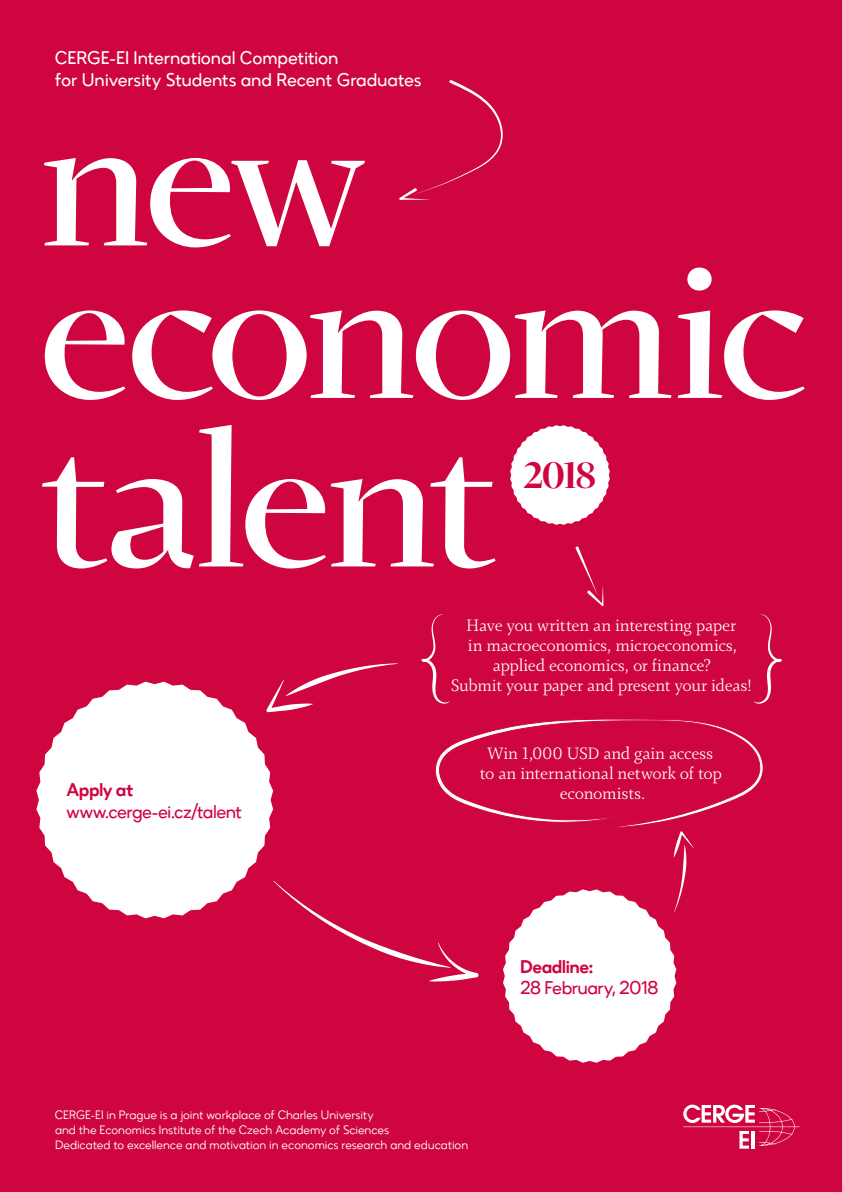
<style>
.page{position:relative;width:842px;height:1192px;background:#cf0540}
.page>*{position:absolute;margin:0;border:0;box-sizing:border-box;transform-origin:0 0}
.t1{font:500 202.5px "Fazeta Display";letter-spacing:-.035em;color:#fff;scale:1.05 1}
.t2{font:40px "Fazeta Black Display";color:#cf0540}
.t3{font:500 18.15px "Zirkel";letter-spacing:-.035em;color:#cf0540}
.t4{font:700 18.15px "Zirkel";letter-spacing:-.035em;color:#cf0540}
.t5{font:18px/20px "Fazeta Light Text";letter-spacing:-.015em;color:#fff;text-align:center}
.t6{font:500 18px "Zirkel";letter-spacing:-.01em;color:#fff}
.t7{font:12px/15px "Zirkel";letter-spacing:-.01em;color:#fff}
</style>
<div class="page">
<svg style="left:399px;top:80px;width:104px;height:120px"></svg>
<svg style="left:575px;top:546px;width:28px;height:60px"></svg>
<svg style="left:421px;top:614px;width:29px;height:90px"></svg>
<svg style="left:754px;top:614px;width:28px;height:90px"></svg>
<svg style="left:273px;top:663px;width:125px;height:49px"></svg>
<svg style="left:36px;top:682px;width:237px;height:236px;fill:#fff"></svg>
<svg style="left:273px;top:719px;width:491px;height:344px"></svg>
<svg style="left:683px;top:1105px;width:116px;height:44px"></svg>
<svg style="left:510px;top:425px;width:100px;height:100px"></svg>
<p class="t6" style="left:55px;top:47px;width:285px">CERGE-EI International Competition</p>
<p class="t6" style="left:55px;top:69px;width:368px">for University Students and Recent Graduates</p>
<p class="t1" style="left:39px;top:35px;width:316px">new</p>
<p class="t1" style="left:39px;top:187px;width:732px">economic</p>
<p class="t1" style="left:41px;top:356px;width:435px">talent</p>
<p class="t2" style="left:523px;top:446px;width:75px">2018</p>
<p class="t4" style="left:67px;top:779px;width:68px">Apply at</p>
<p class="t3" style="left:67px;top:801px;width:177px">www.cerge-ei.cz/talent</p>
<p class="t5" style="left:466px;top:614px;width:271px">Have you written an interesting paper</p>
<p class="t5" style="left:468px;top:634px;width:271px">in macroeconomics, microeconomics, applied economics, or finance?</p>
<p class="t5" style="left:451px;top:674px;width:303px">Submit your paper and present your ideas!</p>
<p class="t5" style="left:487px;top:743px;width:227px">Win 1,000 USD and gain access</p>
<p class="t5" style="left:480px;top:763px;width:244px">to an international network of top</p>
<p class="t5" style="left:560px;top:783px;width:87px">economists.</p>
<p class="t4" style="left:520px;top:955px;width:75px">Deadline:</p>
<p class="t3" style="left:520px;top:977px;width:140px">28 February, 2018</p>
<p class="t7" style="left:55px;top:1107px;width:336px">CERGE-EI in Prague is a joint workplace of Charles University and the Economics Institute of the Czech Academy of Sciences</p>
<p class="t7" style="left:55px;top:1137px;width:415px">Dedicated to excellence and motivation in economics research and education</p>
</div>
